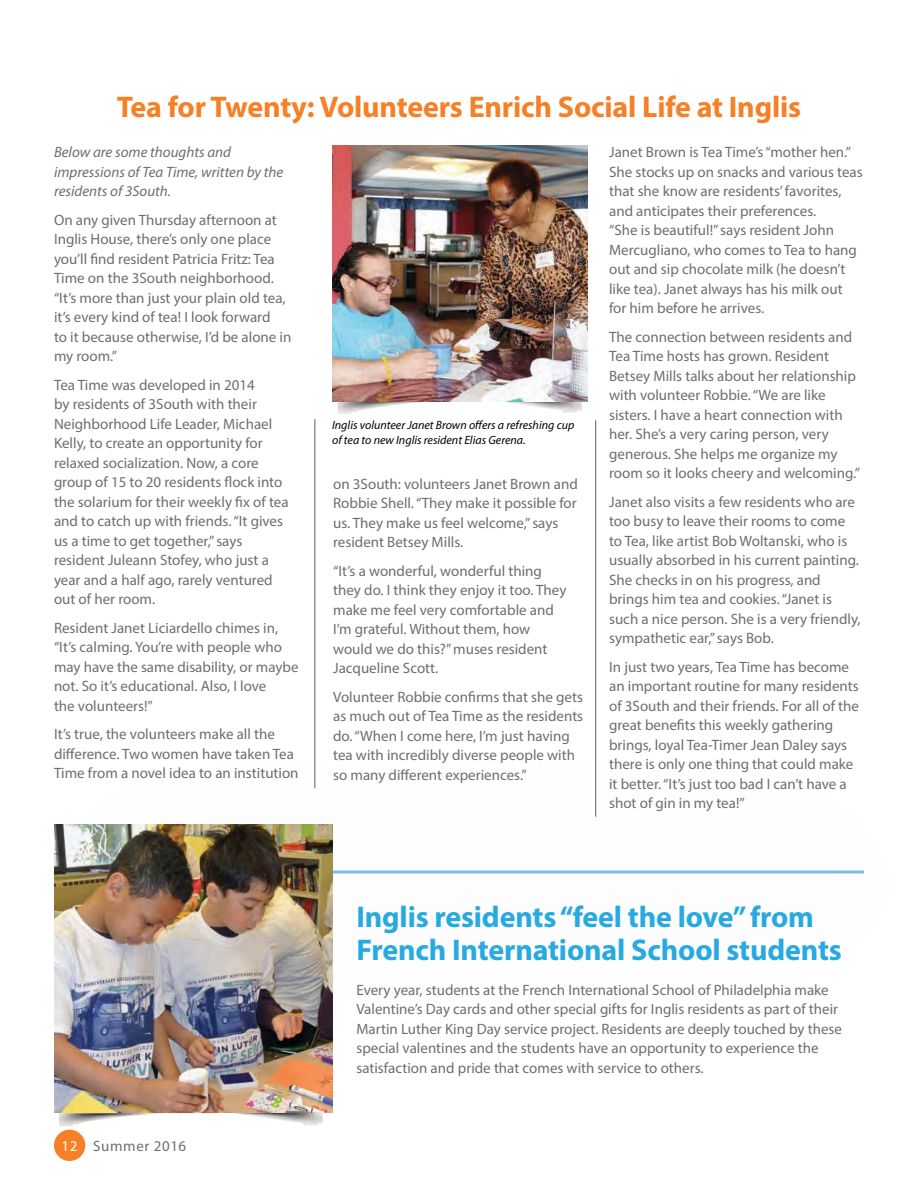
<style>
.page{position:relative;width:918px;height:1188px;background:#fff}
.page>*{position:absolute;margin:0;border:0;box-sizing:border-box;transform-origin:0 0}
.t1{font:700 30px/33px "Myriad Pro";letter-spacing:-.005em;color:#27aae1}
.t2{font:700 30px "Myriad Pro";letter-spacing:-.005em;color:#f58025}
.t3{font:15px/19.5px "Myriad Pro";color:#6d6e71}
.t4{font:italic 15px/19.5px "Myriad Pro";color:#6d6e71}
.t5{font:15px "Myriad Pro";letter-spacing:.04em;color:#6d6e71}
.t6{font:italic 12px/15px "Myriad Pro";color:#000}
.s1{color:#fff}
</style>
<div class="page">
<hr style="left:54px;top:870px;width:810px;height:3px;background:#78bee9">
<img style="left:338px;top:402px;width:83px;height:12px">
<img style="left:507px;top:402px;width:75px;height:11px">
<div style="left:54px;top:1130px;width:31px;height:31px;background:#f58025;border-radius:50%"></div>
<img style="left:333px;top:146px;width:255px;height:256px">
<hr style="left:314px;top:419px;width:1px;height:369px;background:#717271">
<hr style="left:595px;top:420px;width:1px;height:397px;background:#717271">
<img style="left:59px;top:1113px;width:130px;height:13px">
<img style="left:189px;top:1112px;width:134px;height:14px">
<img style="left:54px;top:825px;width:279px;height:287px">
<h1 class="t2" style="left:117px;top:87px;width:686px">Tea for Twenty: Volunteers Enrich Social Life at Inglis</h1>
<p class="t3" style="left:609px;top:142px;width:255px">Janet Brown is Tea Time’s “mother hen.” She stocks up on snacks and various teas that she know are residents’ favorites, and anticipates their preferences.<br>“She is beautiful!” says resident John Mercugliano, who comes to Tea to hang out and sip chocolate milk (he doesn’t like tea). Janet always has his milk out for him before he arrives.</p>
<p class="t3" style="left:609px;top:327px;width:252px">The connection between residents and Tea Time hosts has grown. Resident Betsey Mills talks about her relationship with volunteer Robbie. “We are like sisters. I have a heart connection with her. She’s a very caring person, very generous. She helps me organize my room so it looks cheery and welcoming.”</p>
<p class="t3" style="left:609px;top:492px;width:253px">Janet also visits a few residents who are too busy to leave their rooms to come to Tea, like artist Bob Woltanski, who is usually absorbed in his current painting.<br>She checks in on his progress, and brings him tea and cookies. “Janet is such a nice person. She is a very friendly, sympathetic ear,” says Bob.</p>
<p class="t3" style="left:609px;top:657px;width:252px">In just two years, Tea Time has become an important routine for many residents of 3South and their friends. For all of the great benefits this weekly gathering brings, loyal Tea-Timer Jean Daley says there is only one thing that could make it better. “It’s just too bad I can’t have a shot of gin in my tea!”</p>
<p class="t4" style="left:54px;top:142px;width:231px">Below are some thoughts and impressions of Tea Time, written by the residents of 3South.</p>
<p class="t3" style="left:54px;top:210px;width:239px">On any given Thursday afternoon at Inglis House, there’s only one place you’ll find resident Patricia Fritz: Tea Time on the 3South neighborhood. “It’s more than just your plain old tea, it’s every kind of tea! I look forward<br>to it because otherwise, I’d be alone in my room.”</p>
<p class="t3" style="left:54px;top:375px;width:236px">Tea Time was developed in 2014<br>by residents of 3South with their Neighborhood Life Leader, Michael Kelly, to create an opportunity for relaxed socialization. Now, a core group of 15 to 20 residents flock into the solarium for their weekly fix of tea and to catch up with friends. “It gives us a time to get together,” says resident Juleann Stofey, who just a year and a half ago, rarely ventured out of her room.</p>
<p class="t3" style="left:54px;top:618px;width:246px">Resident Janet Liciardello chimes in, “It’s calming. You’re with people who may have the same disability, or maybe not. So it’s educational. Also, I love<br>the volunteers!”</p>
<p class="t3" style="left:54px;top:724px;width:246px">It’s true, the volunteers make all the difference. Two women have taken Tea<br>Time from a novel idea to an institution</p>
<p class="t6" style="left:332px;top:417px;width:244px">Inglis volunteer Janet Brown offers a refreshing cup of tea to new Inglis resident Elias Gerena.</p>
<p class="t3" style="left:333px;top:474px;width:246px">on 3South: volunteers Janet Brown and Robbie Shell. “They make it possible for us. They make us feel welcome,” says resident Betsey Mills.</p>
<p class="t3" style="left:333px;top:561px;width:235px">“It’s a wonderful, wonderful thing they do. I think they enjoy it too. They make me feel very comfortable and<br>I’m grateful. Without them, how would we do this?” muses resident<br>Jacqueline Scott.</p>
<p class="t3" style="left:333px;top:687px;width:252px">Volunteer Robbie confirms that she gets as much out of Tea Time as the residents do. “When I come here, I’m just having tea with incredibly diverse people with so many different experiences.”</p>
<p class="t5" style="left:62px;top:1137px;width:126px"><span class="s1">12</span> Summer 2016</p>
<h1 class="t1" style="left:356px;top:899px;width:487px">Inglis residents “feel the love” from<br>French International School students</h1>
<p class="t3" style="left:356px;top:979px;width:487px">Every year, students at the French International School of Philadelphia make Valentine’s Day cards and other special gifts for Inglis residents as part of their Martin Luther King Day service project. Residents are deeply touched by these special valentines and the students have an opportunity to experience the satisfaction and pride that comes with service to others.</p>
</div>
